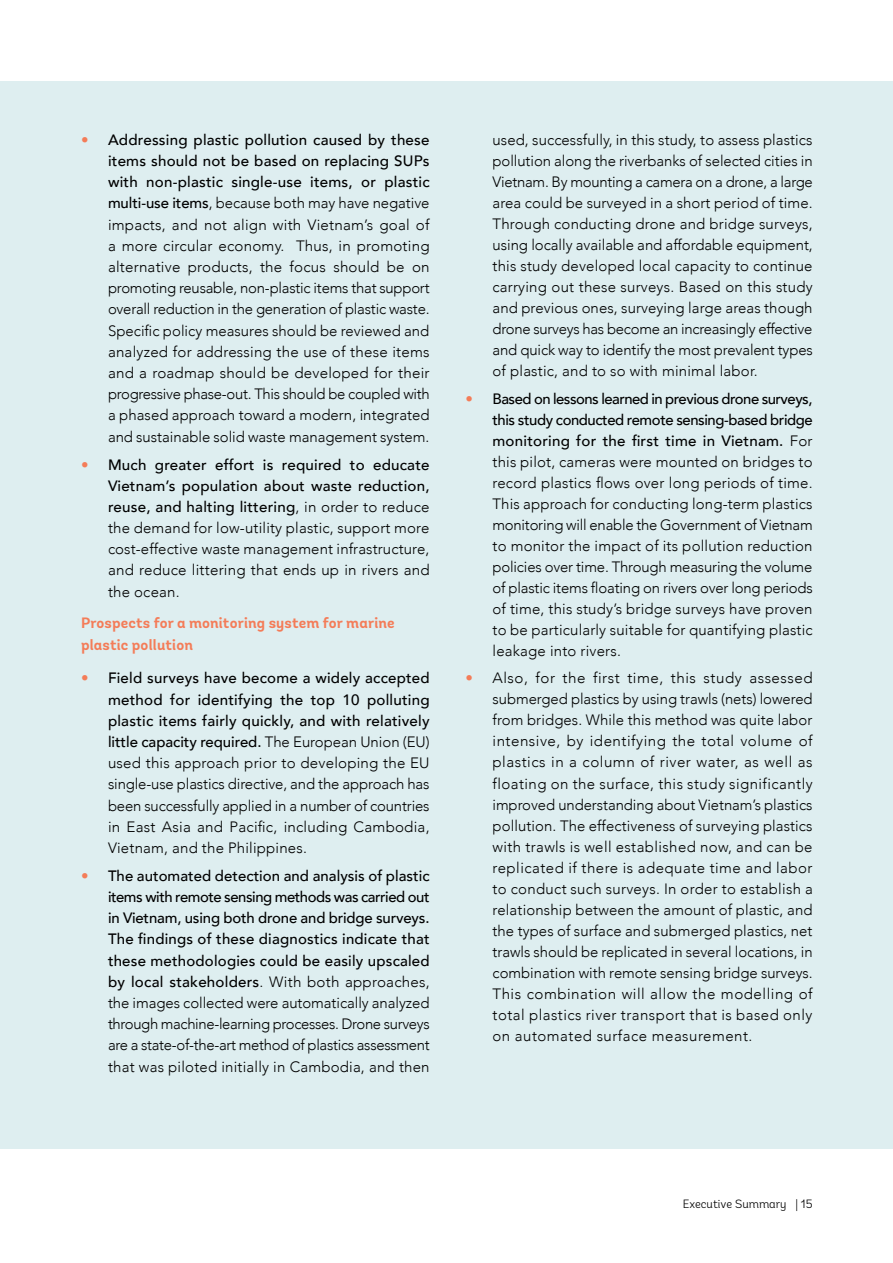
<style>
.page{position:relative;width:893px;height:1263px;background:#fff}
.page>*{position:absolute;margin:0;border:0;box-sizing:border-box;transform-origin:0 0}
.t1{font:300 15px/21px "Avenir";letter-spacing:.015em;color:#000;text-align:justify}
.t2{font:500 15px/21.1px "Avenir";letter-spacing:.015em;color:#000;text-align:justify}
.t3{font:700 15px/21.1px "Andes";letter-spacing:.01em;color:#f47c58}
.t4{font:300 12px "Andes";color:#000}
.s1{font-weight:500;color:#f47c58}
.s2{font-weight:500}
.s3{color:#f47c58}
.s4{font-weight:300}
</style>
<div class="page">
<div style="left:0;top:81px;width:893px;height:1067px;background:#deeef0"></div>
<p class="t1" style="left:108px;top:129px;width:323px;text-indent:-27px"><span class="s1">•</span> <span class="s2">Addressing plastic pollution caused by these items should not be based on replacing SUPs with non-plastic single-use items, or plastic multi-use items</span>, because both may have negative impacts, and not align with Vietnam’s goal of a more circular economy. Thus, in promoting alternative products, the focus should be on promoting reusable, non-plastic items that support overall reduction in the generation of plastic waste.<br>Specific policy measures should be reviewed and analyzed for addressing the use of these items and a roadmap should be developed for their progressive phase-out. This should be coupled with a phased approach toward a modern, integrated and sustainable solid waste management system.</p>
<p class="t1" style="left:108px;top:454px;width:323px;text-indent:-27px"><span class="s1">•</span> <span class="s2">Much greater effort is required to educate Vietnam’s population about waste reduction, reuse, and halting littering</span>, in order to reduce the demand for low-utility plastic, support more cost-effective waste management infrastructure, and reduce littering that ends up in rivers and the ocean.</p>
<p class="t3" style="left:81px;top:613px;width:315px">Prospects for a monitoring system for marine plastic pollution</p>
<p class="t1" style="left:108px;top:668px;width:323px;text-indent:-27px"><span class="s1">•</span> <span class="s2">Field surveys have become a widely accepted method for identifying the top 10 polluting plastic items fairly quickly, and with relatively little capacity required.</span> The European Union (EU) used this approach prior to developing the EU single-use plastics directive, and the approach has been successfully applied in a number of countries in East Asia and Pacific, including Cambodia, Vietnam, and the Philippines.</p>
<p class="t2" style="left:108px;top:864px;width:323px;text-indent:-27px"><span class="s3">•</span> The automated detection and analysis of plastic items with remote sensing methods was carried out in Vietnam, using both drone and bridge surveys.<br>The findings of these diagnostics indicate that these methodologies could be easily upscaled by local stakeholders<span class="s4">. With both approaches, the images collected were automatically analyzed through machine-learning processes. Drone surveys are a state-of-the-art method of plastics assessment that was piloted initially in Cambodia, and then</span></p>
<p class="t1" style="left:492px;top:129px;width:322px">used, successfully, in this study, to assess plastics pollution along the riverbanks of selected cities in Vietnam. By mounting a camera on a drone, a large area could be surveyed in a short period of time.<br>Through conducting drone and bridge surveys, using locally available and affordable equipment, this study developed local capacity to continue carrying out these surveys. Based on this study and previous ones, surveying large areas though drone surveys has become an increasingly effective and quick way to identify the most prevalent types of plastic, and to so with minimal labor.</p>
<p class="t1" style="left:492px;top:388px;width:322px;text-indent:-27px"><span class="s1">•</span> <span class="s2">Based on lessons learned in previous drone surveys, this study conducted remote sensing-based bridge monitoring for the first time in Vietnam.</span> For this pilot, cameras were mounted on bridges to record plastics flows over long periods of time.<br>This approach for conducting long-term plastics monitoring will enable the Government of Vietnam to monitor the impact of its pollution reduction policies over time. Through measuring the volume of plastic items floating on rivers over long periods of time, this study’s bridge surveys have proven to be particularly suitable for quantifying plastic leakage into rivers.</p>
<p class="t1" style="left:492px;top:668px;width:322px;text-indent:-27px"><span class="s3">•</span> Also, for the first time, this study assessed submerged plastics by using trawls (nets) lowered from bridges. While this method was quite labor intensive, by identifying the total volume of plastics in a column of river water, as well as floating on the surface, this study significantly improved understanding about Vietnam’s plastics pollution. The effectiveness of surveying plastics with trawls is well established now, and can be replicated if there is adequate time and labor to conduct such surveys. In order to establish a relationship between the amount of plastic, and the types of surface and submerged plastics, net trawls should be replicated in several locations, in combination with remote sensing bridge surveys.<br>This combination will allow the modelling of total plastics river transport that is based only on automated surface measurement.</p>
<p class="t4" style="left:683px;top:1197px;width:131px">Executive Summary | 15</p>
</div>
